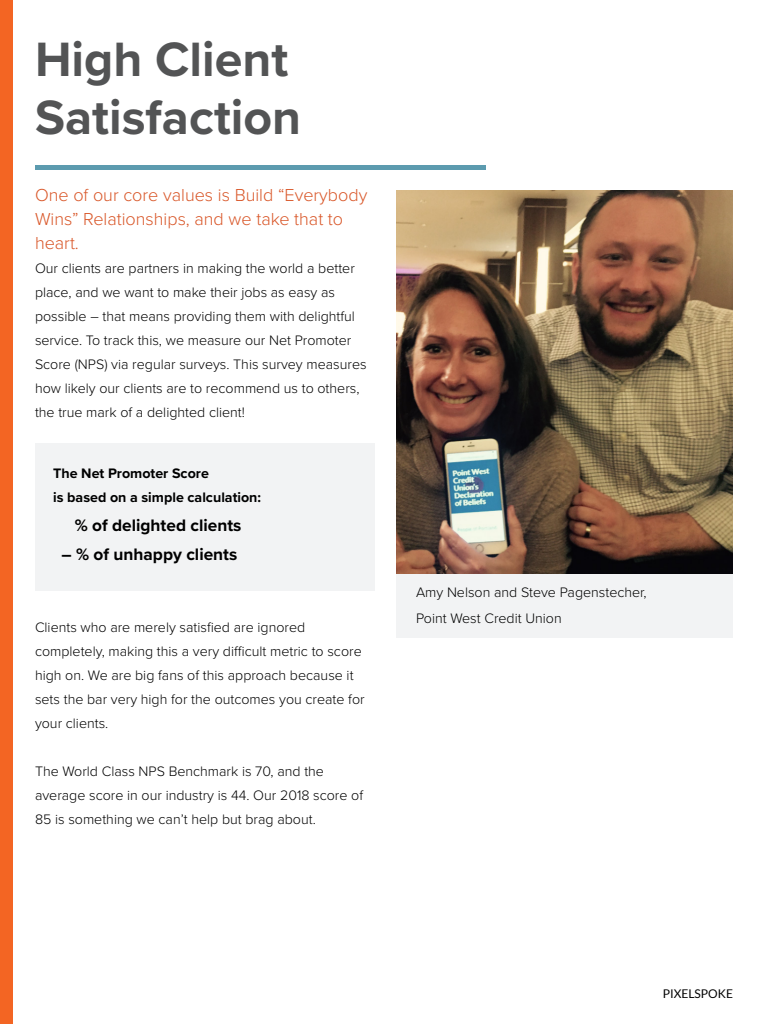
<style>
.page{position:relative;width:768px;height:1024px;background:#fff}
.page>*{position:absolute;margin:0;border:0;box-sizing:border-box;transform-origin:0 0}
.t1{font:700 50px "Proxima Nova";color:#535455}
.t2{font:300 18px/24px "Proxima Nova";color:#d95729}
.t3{font:700 17.2px "Proxima Nova";color:#000}
.t4{font:300 14.2px/24px "Proxima Nova";color:#000}
.t5{font:700 14.2px/24px "Proxima Nova";color:#000}
.t6{font:12px "Lato";color:#000}
</style>
<div class="page">
<div style="left:35px;top:443px;width:340px;height:148px;background:#f2f3f4"></div>
<div style="left:0;top:0;width:12px;height:1024px;background:#f36523"></div>
<hr style="left:35px;top:165px;width:450px;height:4px;background:#5c9baf">
<img style="left:396px;top:190px;width:337px;height:384px">
<div style="left:396px;top:574px;width:337px;height:64px;background:#f2f3f4"></div>
<p class="t1" style="left:35px;top:22px;width:255px">High Client</p>
<p class="t1" style="left:35px;top:80px;width:268px">Satisfaction</p>
<p class="t2" style="left:35px;top:182px;width:334px">One of our core values is Build “Everybody<br>Wins” Relationships, and we take that to heart.</p>
<p class="t4" style="left:35px;top:256px;width:333px">Our clients are partners in making the world a better place, and we want to make their jobs as easy as possible – that means providing them with delightful service. To track this, we measure our Net Promoter Score (NPS) via regular surveys. This survey measures how likely our clients are to recommend us to others, the true mark of a delighted client!</p>
<p class="t5" style="left:53px;top:461px;width:209px">The Net Promoter Score<br>is based on a simple calculation:</p>
<p class="t3" style="left:75px;top:512px;width:168px">% of delighted clients</p>
<p class="t3" style="left:61px;top:541px;width:177px">– % of unhappy clients</p>
<p class="t4" style="left:35px;top:615px;width:331px">Clients who are merely satisfied are ignored completely, making this a very difficult metric to score high on. We are big fans of this approach because it sets the bar very high for the outcomes you create for your clients.</p>
<p class="t4" style="left:35px;top:759px;width:330px">The World Class NPS Benchmark is 70, and the average score in our industry is 44. Our 2018 score of<br>85 is something we can’t help but brag about.</p>
<p class="t4" style="left:416px;top:578px;width:232px;line-height:26px">Amy Nelson and Steve Pagenstecher,<br>Point West Credit Union</p>
<p class="t6" style="left:663px;top:987px;width:72px">PIXELSPOKE</p>
</div>
